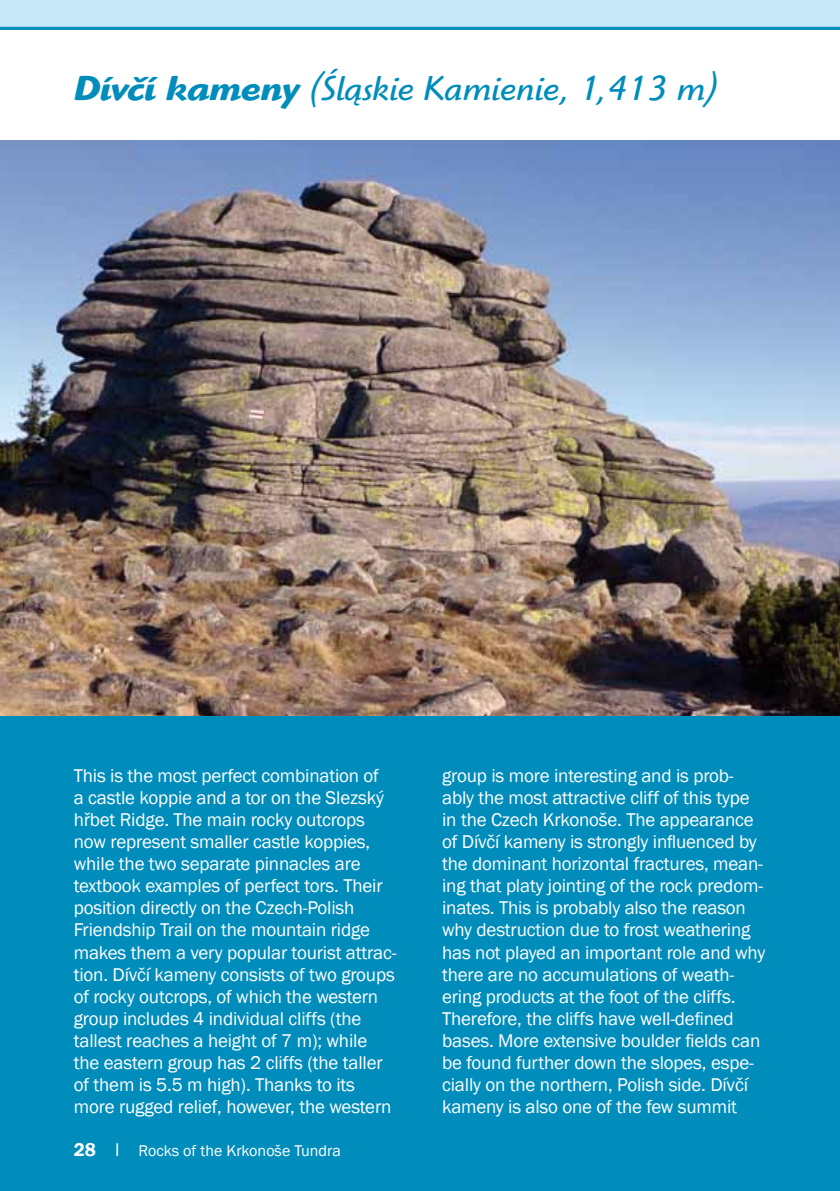
<style>
.page{position:relative;width:840px;height:1191px;background:#fff}
.page>*{position:absolute;margin:0;border:0;box-sizing:border-box;transform-origin:0 0}
.t1{font:italic 36px "Highlander CE";color:#008dbc}
.t2{font:19px/22.2px "Franklin Gothic";letter-spacing:-.01em;color:#fff}
.t3{font:16px "Franklin Gothic";color:#fff}
.s1{font-family:"Highlander LTCE";font-weight:700}
.s2{font-weight:600;font-size:19px}
.s3{font-size:19px}
</style>
<div class="page">
<div style="left:0;top:582px;width:839px;height:609px;background:#008dbc"></div>
<img style="left:0;top:140px;width:839px;height:575px">
<div style="left:0;top:0;width:839px;height:28px;background:#c7e8f8"></div>
<hr style="left:0;top:27px;width:839px;height:3px;background:#008dbc">
<h1 class="t1" style="left:74px;top:68px;width:646px"><span class="s1">Dívčí kameny</span> (Śląskie Kamienie, 1,413 m)</h1>
<p class="t2" style="left:74px;top:764px;width:324px">This is the most perfect combination of<br>a castle koppie and a tor on the Slezský hřbet Ridge. The main rocky outcrops now represent smaller castle koppies, while the two separate pinnacles are textbook examples of perfect tors. Their position directly on the Czech-Polish Friendship Trail on the mountain ridge makes them a very popular tourist attrac&shy;tion. Dívčí kameny consists of two groups of rocky outcrops, of which the western group includes 4 individual cliffs (the tallest reaches a height of 7 m); while the eastern group has 2 cliffs (the taller of them is 5.5 m high). Thanks to its more rugged relief, however, the western</p>
<p class="t2" style="left:442px;top:764px;width:324px">group is more interesting and is prob&shy;ably the most attractive cliff of this type in the Czech Krkonoše. The appearance of Dívčí kameny is strongly influenced by the dominant horizontal fractures, mean&shy;ing that platy jointing of the rock predom&shy;inates. This is probably also the reason why destruction due to frost weathering has not played an important role and why there are no accumulations of weath&shy;ering products at the foot of the cliffs.<br>Therefore, the cliffs have well-defined bases. More extensive boulder fields can be found further down the slopes, espe&shy;cially on the northern, Polish side. Dívčí kameny is also one of the few summit</p>
<p class="t3" style="left:74px;top:1141px;width:268px"><span class="s2">28</span> <span class="s3">l</span> Rocks of the Krkonoše Tundra</p>
</div>
